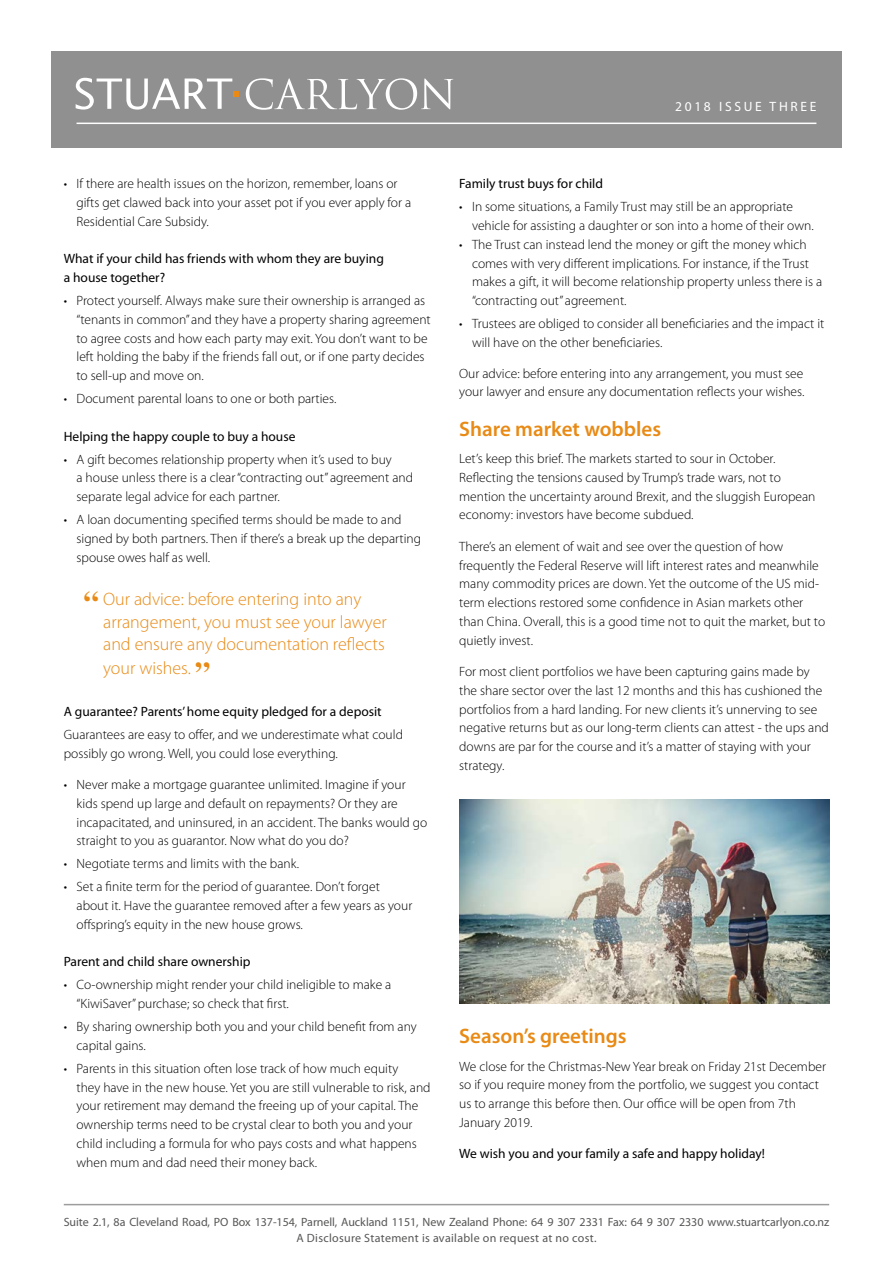
<style>
.page{position:relative;width:893px;height:1263px;background:#fff}
.page>*{position:absolute;margin:0;border:0;box-sizing:border-box;transform-origin:0 0}
.t1{font:700 30px "Times";color:#e88a15}
.t2{font:600 21px "Myriad Pro";color:#e88a15}
.t3{font:300 18px/23px "Myriad Pro";color:#e88a15}
.t4{font:300 13.5px/18.8px "Myriad Pro";color:#000}
.t5{font:13.5px/18.8px "Myriad Pro";color:#000}
.t6{font:13.5px "Myriad Pro";letter-spacing:.2em;color:#fff}
.t7{font:12px "Myriad Pro";letter-spacing:-.005em;color:#575756}
.t8{font:12px "Myriad Pro";letter-spacing:.025em;color:#575756}
.s1{font-family:"Times";font-weight:700;font-size:30px}
</style>
<div class="page">
<img style="left:459px;top:800px;width:370px;height:204px">
<div style="left:51px;top:51px;width:791px;height:96px;background:#909090"></div>
<svg style="left:246px;top:78px;width:207px;height:32px"></svg>
<svg style="left:76px;top:78px;width:162px;height:32px"></svg>
<hr style="left:77px;top:123px;width:739px;height:1px;background:#fff">
<hr style="left:64px;top:1204px;width:765px;height:1px;background:#9d9d9c">
<p class="t4" style="left:77px;top:175px;width:336px;text-indent:-13px">• If there are health issues on the horizon, remember, loans or gifts get clawed back into your asset pot if you ever apply for a<br>Residential Care Subsidy.</p>
<p class="t5" style="left:64px;top:250px;width:322px">What if your child has friends with whom they are buying a house together?</p>
<p class="t4" style="left:77px;top:291px;width:356px;text-indent:-13px">• Protect yourself. Always make sure their ownership is arranged as “tenants in common” and they have a property sharing agreement to agree costs and how each party may exit. You don’t want to be left holding the baby if the friends fall out, or if one party decides to sell-up and move on.</p>
<p class="t4" style="left:64px;top:389px;width:274px">• Document parental loans to one or both parties.</p>
<p class="t5" style="left:64px;top:427px;width:233px">Helping the happy couple to buy a house</p>
<p class="t4" style="left:77px;top:450px;width:338px;text-indent:-13px">• A gift becomes relationship property when it’s used to buy<br>a house unless there is a clear “contracting out” agreement and separate legal advice for each partner.</p>
<p class="t4" style="left:77px;top:510px;width:346px;text-indent:-13px">• A loan documenting specified terms should be made to and signed by both partners. Then if there’s a break up the departing spouse owes half as well.</p>
<h1 class="t1" style="left:83px;top:584px;width:16px">“</h1>
<h3 class="t3" style="left:103px;top:588px;width:285px">Our advice: before entering into any arrangement, you must see your lawyer and ensure any documentation reflects your wishes. <span class="s1">”</span></h3>
<p class="t5" style="left:64px;top:702px;width:319px">A guarantee? Parents’ home equity pledged for a deposit</p>
<p class="t4" style="left:64px;top:725px;width:341px">Guarantees are easy to offer, and we underestimate what could possibly go wrong. Well, you could lose everything.</p>
<p class="t4" style="left:77px;top:775px;width:352px;text-indent:-13px">• Never make a mortgage guarantee unlimited. Imagine if your kids spend up large and default on repayments? Or they are incapacitated, and uninsured, in an accident. The banks would go straight to you as guarantor. Now what do you do?</p>
<p class="t4" style="left:64px;top:855px;width:237px">• Negotiate terms and limits with the bank.</p>
<p class="t4" style="left:77px;top:878px;width:337px;text-indent:-13px">• Set a finite term for the period of guarantee. Don’t forget about it. Have the guarantee removed after a few years as your offspring’s equity in the new house grows.</p>
<p class="t5" style="left:64px;top:953px;width:188px">Parent and child share ownership</p>
<p class="t4" style="left:77px;top:976px;width:316px;text-indent:-13px">• Co-ownership might render your child ineligible to make a “KiwiSaver” purchase; so check that first.</p>
<p class="t4" style="left:77px;top:1017px;width:342px;text-indent:-13px">• By sharing ownership both you and your child benefit from any capital gains.</p>
<p class="t4" style="left:77px;top:1059px;width:356px;text-indent:-13px">• Parents in this situation often lose track of how much equity<br>they have in the new house. Yet you are still vulnerable to risk, and your retirement may demand the freeing up of your capital. The ownership terms need to be crystal clear to both you and your child including a formula for who pays costs and what happens when mum and dad need their money back.</p>
<p class="t6" style="left:675px;top:99px;width:143px">2018 ISSUE THREE</p>
<p class="t5" style="left:459px;top:175px;width:145px">Family trust buys for child</p>
<p class="t4" style="left:472px;top:198px;width:343px;text-indent:-13px">• In some situations, a Family Trust may still be an appropriate vehicle for assisting a daughter or son into a home of their own.</p>
<p class="t4" style="left:472px;top:235px;width:352px;text-indent:-13px">• The Trust can instead lend the money or gift the money which comes with very different implications. For instance, if the Trust makes a gift, it will become relationship property unless there is a “contracting out” agreement.</p>
<p class="t4" style="left:472px;top:314px;width:354px;text-indent:-13px">• Trustees are obliged to consider all beneficiaries and the impact it will have on the other beneficiaries.</p>
<p class="t4" style="left:459px;top:364px;width:347px">Our advice: before entering into any arrangement, you must see your lawyer and ensure any documentation reflects your wishes.</p>
<h2 class="t2" style="left:459px;top:417px;width:203px">Share market wobbles</h2>
<p class="t4" style="left:459px;top:449px;width:358px">Let’s keep this brief. The markets started to sour in October.<br>Reflecting the tensions caused by Trump’s trade wars, not to mention the uncertainty around Brexit, and the sluggish European economy: investors have become subdued.</p>
<p class="t4" style="left:459px;top:537px;width:367px">There’s an element of wait and see over the question of how frequently the Federal Reserve will lift interest rates and meanwhile many commodity prices are down. Yet the outcome of the US mid&shy;term elections restored some confidence in Asian markets other than China. Overall, this is a good time not to quit the market, but to quietly invest.</p>
<p class="t4" style="left:459px;top:662px;width:371px">For most client portfolios we have been capturing gains made by the share sector over the last 12 months and this has cushioned the portfolios from a hard landing. For new clients it’s unnerving to see negative returns but as our long-term clients can attest - the ups and downs are par for the course and it’s a matter of staying with your strategy.</p>
<h2 class="t2" style="left:459px;top:1025px;width:169px">Season’s greetings</h2>
<p class="t4" style="left:459px;top:1057px;width:368px">We close for the Christmas-New Year break on Friday 21st December so if you require money from the portfolio, we suggest you contact us to arrange this before then. Our office will be open from 7th January 2019.</p>
<p class="t5" style="left:459px;top:1145px;width:307px">We wish you and your family a safe and happy holiday!</p>
<p class="t7" style="left:64px;top:1215px;width:767px">Suite 2.1, 8a Cleveland Road, PO Box 137-154, Parnell, Auckland 1151, New Zealand Phone: 64 9 307 2331 Fax: 64 9 307 2330 www.stuartcarlyon.co.nz</p>
<p class="t8" style="left:296px;top:1232px;width:302px">A Disclosure Statement is available on request at no cost.</p>
</div>
